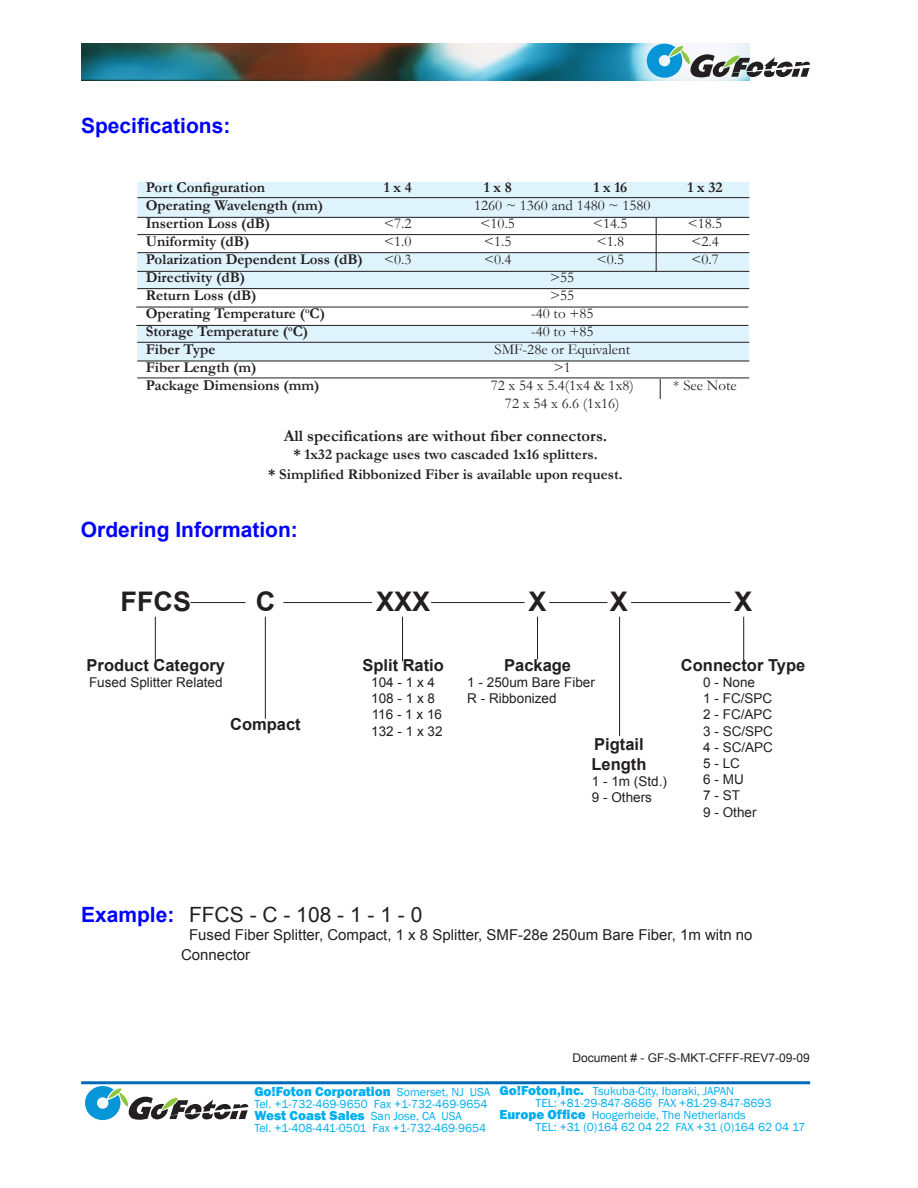
<style>
.page{position:relative;width:918px;height:1188px;background:#fff}
.page>*{position:absolute;margin:0;border:0;box-sizing:border-box;transform-origin:0 0}
.t1{font:700 27px "Arial";color:#231f20}
.headings{font:700 21px "Arial";color:#00f}
.text{font:21px "Arial";color:#231f20}
.t2{font:700 16.5px/19.8px "Arial";color:#231f20}
.t3{font:700 16.5px "Garamond";color:#231f20}
.specifications{font:700 15px "Garamond";color:#231f20}
.specifications-2{font:15px "Garamond";color:#231f20}
.text-2{font:15px "Arial";color:#231f20}
.t4{font:13.5px "Arial";color:#231f20}
.t5{font:800 13.5px "Franklin Gothic";color:#00aeef}
.t6{font:12px "Franklin Gothic";color:#00aeef}
.Document_number{font:12px "Arial";color:#231f20}
.s1{font-weight:700;color:#00f}
.s2{font-weight:400;font-size:12px}
.s3{font-weight:800;font-size:13.5px}
</style>
<div class="page">
<img style="left:81px;top:44px;width:668px;height:37px">
<hr style="left:81px;top:1081px;width:729px;height:3px;background:#016ab6">
<svg style="left:85px;top:1086px;width:163px;height:34px"></svg>
<svg style="left:647px;top:44px;width:163px;height:34px"></svg>
<div style="left:137px;top:325px;width:612px;height:37px;background:#dff3fc;border:2px solid #dff3fc"></div>
<div style="left:137px;top:253px;width:612px;height:36px;background:#dff3fc;border:2px solid #dff3fc"></div>
<div style="left:137px;top:182px;width:612px;height:36px;background:#dff3fc;border:2px solid #dff3fc"></div>
<hr style="left:137px;top:197px;width:612px;height:1px;background:#231f20">
<hr style="left:137px;top:217px;width:612px;height:1px;background:#231f20">
<hr style="left:137px;top:234px;width:612px;height:1px;background:#231f20">
<hr style="left:137px;top:252px;width:612px;height:1px;background:#231f20">
<hr style="left:137px;top:271px;width:612px;height:1px;background:#231f20">
<hr style="left:137px;top:288px;width:612px;height:1px;background:#231f20">
<hr style="left:137px;top:342px;width:612px;height:1px;background:#231f20">
<hr style="left:137px;top:361px;width:612px;height:1px;background:#231f20">
<hr style="left:137px;top:378px;width:612px;height:1px;background:#231f20">
<hr style="left:155px;top:617px;width:1px;height:44px;background:#231f20">
<hr style="left:265px;top:617px;width:1px;height:102px;background:#231f20">
<hr style="left:402px;top:617px;width:1px;height:44px;background:#231f20">
<hr style="left:537px;top:617px;width:1px;height:42px;background:#231f20">
<hr style="left:619px;top:617px;width:1px;height:119px;background:#231f20">
<hr style="left:743px;top:617px;width:1px;height:43px;background:#231f20">
<hr style="left:191px;top:602px;width:54px;height:1px;background:#231f20">
<hr style="left:283px;top:602px;width:89px;height:1px;background:#231f20">
<hr style="left:431px;top:602px;width:94px;height:1px;background:#231f20">
<hr style="left:549px;top:602px;width:58px;height:1px;background:#231f20">
<hr style="left:631px;top:602px;width:100px;height:1px;background:#231f20">
<hr style="left:656px;top:217px;width:1px;height:55px;background:#231f20">
<svg style="left:660px;top:379px;width:1px;height:20px"></svg>
<hr style="left:136px;top:307px;width:612px;height:1px;background:#231f20">
<hr style="left:136px;top:325px;width:612px;height:1px;background:#231f20">
<p class="headings" style="left:81px;top:111px;width:151px">Specifications:</p>
<p class="specifications" style="left:146px;top:177px;width:121px">Port Configuration</p>
<p class="specifications" style="left:146px;top:195px;width:179px">Operating Wavelength (nm)</p>
<p class="specifications" style="left:146px;top:213px;width:126px">Insertion Loss (dB)</p>
<p class="specifications" style="left:146px;top:231px;width:105px">Uniformity (dB)</p>
<p class="specifications" style="left:146px;top:249px;width:219px">Polarization Dependent Loss (dB)</p>
<p class="specifications" style="left:146px;top:267px;width:101px">Directivity (dB)</p>
<p class="specifications" style="left:146px;top:285px;width:112px">Return Loss (dB)</p>
<p class="specifications" style="left:146px;top:303px;width:181px">Operating Temperature (<sup>o</sup>C)</p>
<p class="specifications" style="left:146px;top:321px;width:164px">Storage Temperature (<sup>o</sup>C)</p>
<p class="specifications" style="left:146px;top:339px;width:71px">Fiber Type</p>
<p class="specifications" style="left:146px;top:357px;width:112px">Fiber Length (m)</p>
<p class="specifications" style="left:146px;top:375px;width:175px">Package Dimensions (mm)</p>
<p class="specifications" style="left:384px;top:177px;width:29px">1 x 4</p>
<p class="specifications-2" style="left:384px;top:213px;width:29px">&lt;7.2</p>
<p class="specifications-2" style="left:384px;top:231px;width:29px">&lt;1.0</p>
<p class="specifications-2" style="left:384px;top:249px;width:29px">&lt;0.3</p>
<p class="specifications" style="left:593px;top:177px;width:35px">1 x 16</p>
<p class="specifications-2" style="left:593px;top:213px;width:36px">&lt;14.5</p>
<p class="specifications-2" style="left:597px;top:231px;width:29px">&lt;1.8</p>
<p class="specifications-2" style="left:597px;top:249px;width:29px">&lt;0.5</p>
<p class="specifications" style="left:484px;top:177px;width:29px">1 x 8</p>
<p class="specifications-2" style="left:481px;top:213px;width:36px">&lt;10.5</p>
<p class="specifications-2" style="left:484px;top:231px;width:29px">&lt;1.5</p>
<p class="specifications-2" style="left:484px;top:249px;width:29px">&lt;0.4</p>
<p class="specifications-2" style="left:474px;top:195px;width:178px">1260 ~ 1360 and 1480 ~ 1580</p>
<p class="specifications-2" style="left:550px;top:267px;width:26px">&gt;55</p>
<p class="specifications-2" style="left:550px;top:285px;width:26px">&gt;55</p>
<p class="specifications-2" style="left:531px;top:303px;width:64px">-40 to +85</p>
<p class="specifications-2" style="left:531px;top:321px;width:64px">-40 to +85</p>
<p class="specifications-2" style="left:495px;top:339px;width:137px">SMF-28e or Equivalent</p>
<p class="specifications-2" style="left:554px;top:357px;width:19px">&gt;1</p>
<p class="specifications-2" style="left:491px;top:375px;width:145px">72 x 54 x 5.4(1x4 &amp; 1x8)</p>
<p class="specifications-2" style="left:505px;top:393px;width:116px">72 x 54 x 6.6 (1x16)</p>
<p class="t3" style="left:284px;top:425px;width:325px">All specifications are without fiber connectors.</p>
<p class="specifications" style="left:293px;top:444px;width:306px">* 1x32 package uses two cascaded 1x16 splitters.</p>
<p class="specifications" style="left:268px;top:464px;width:356px">* Simplified Ribbonized Fiber is available upon request.</p>
<p class="headings" style="left:81px;top:515px;width:219px">Ordering Information:</p>
<p class="t1" style="left:121px;top:584px;width:72px">FFCS</p>
<p class="t1" style="left:256px;top:584px;width:21px">C</p>
<p class="t1" style="left:376px;top:584px;width:56px">XXX</p>
<p class="t1" style="left:529px;top:584px;width:20px">X</p>
<p class="t1" style="left:610px;top:584px;width:20px">X</p>
<p class="specifications" style="left:688px;top:177px;width:37px">1 x 32</p>
<p class="specifications-2" style="left:688px;top:213px;width:36px">&lt;18.5</p>
<p class="specifications-2" style="left:691px;top:231px;width:29px">&lt;2.4</p>
<p class="specifications-2" style="left:691px;top:249px;width:29px">&lt;0.7</p>
<p class="specifications-2" style="left:673px;top:375px;width:65px">* See Note</p>
<p class="t1" style="left:734px;top:584px;width:20px">X</p>
<p class="t2" style="left:87px;top:656px;width:140px">Product Category</p>
<p class="t4" style="left:89px;top:674px;width:135px">Fused Splitter Related</p>
<p class="t2" style="left:230px;top:715px;width:72px">Compact</p>
<p class="t2" style="left:362px;top:656px;width:83px">Split Ratio</p>
<p class="t4" style="left:371px;top:674px;width:65px">104 - 1 x 4</p>
<p class="t4" style="left:371px;top:690px;width:65px">108 - 1 x 8</p>
<p class="t4" style="left:372px;top:706px;width:72px">116 - 1 x 16</p>
<p class="t4" style="left:371px;top:722px;width:73px">132 - 1 x 32</p>
<p class="t2" style="left:504px;top:656px;width:68px">Package</p>
<p class="t4" style="left:467px;top:674px;width:129px">1 - 250um Bare Fiber</p>
<p class="t4" style="left:467px;top:690px;width:91px">R - Ribbonized</p>
<p class="t2" style="left:591px;top:735px;width:56px">Pigtail<br>Length</p>
<p class="t4" style="left:592px;top:773px;width:77px">1 - 1m (Std.)</p>
<p class="t4" style="left:592px;top:789px;width:62px">9 - Others</p>
<p class="t2" style="left:681px;top:656px;width:126px">Connector Type</p>
<p class="t4" style="left:703px;top:674px;width:53px">0 - None</p>
<p class="t4" style="left:703px;top:690px;width:71px">1 - FC/SPC</p>
<p class="t4" style="left:703px;top:706px;width:71px">2 - FC/APC</p>
<p class="t4" style="left:703px;top:722px;width:71px">3 - SC/SPC</p>
<p class="t4" style="left:703px;top:738px;width:71px">4 - SC/APC</p>
<p class="t4" style="left:703px;top:755px;width:38px">5 - LC</p>
<p class="t4" style="left:703px;top:771px;width:42px">6 - MU</p>
<p class="t4" style="left:703px;top:787px;width:38px">7 - ST</p>
<p class="t4" style="left:703px;top:803px;width:55px">9 - Other</p>
<p class="text" style="left:81px;top:901px;width:343px"><span class="s1">Example:</span> FFCS - C - 108 - 1 - 1 - 0</p>
<p class="text-2" style="left:189px;top:925px;width:565px">Fused Fiber Splitter, Compact, 1 x 8 Splitter, SMF-28e 250um Bare Fiber, 1m witn no</p>
<p class="text-2" style="left:181px;top:945px;width:71px">Connector</p>
<p class="Document_number" style="left:573px;top:1050px;width:239px">Document # - GF-S-MKT-CFFF-REV7-09-09</p>
<p class="t5" style="left:254px;top:1083px;width:238px">Go!Foton Corporation <span class="s2">Somerset, NJ USA</span></p>
<p class="t6" style="left:254px;top:1097px;width:235px">Tel. +1-732-469-9650 Fax +1-732-469-9654</p>
<p class="t5" style="left:254px;top:1107px;width:209px">West Coast Sales <span class="s2">San Jose, CA USA</span></p>
<p class="t6" style="left:254px;top:1121px;width:233px">Tel. +1-408-441-0501 Fax +1-732-469-9654</p>
<p class="t6" style="left:500px;top:1084px;width:236px"><span class="s3">Go!Foton,Inc.</span> Tsukuba-City, Ibaraki, JAPAN</p>
<p class="t6" style="left:536px;top:1096px;width:238px">TEL: +81-29-847-8686 FAX +81-29-847-8693</p>
<p class="t6" style="left:500px;top:1108px;width:248px"><span class="s3">Europe Office</span> Hoogerheide, The Netherlands</p>
<p class="t6" style="left:536px;top:1120px;width:271px">TEL: +31 (0)164 62 04 22 FAX +31 (0)164 62 04 17</p>
</div>
